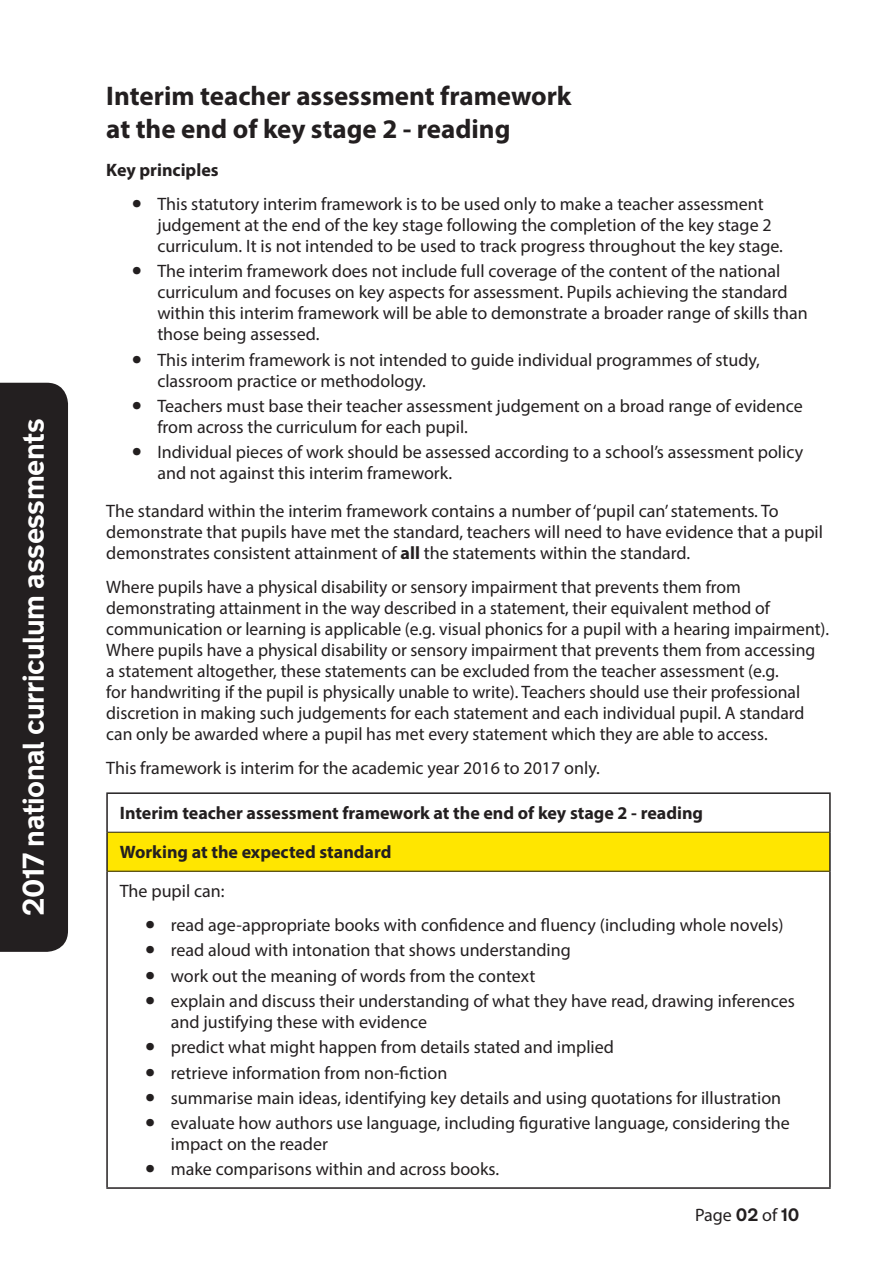
<style>
.page{position:relative;width:893px;height:1263px;background:#fff}
.page>*{position:absolute;margin:0;border:0;box-sizing:border-box;transform-origin:0 0}
.t1{font:700 30px "New Transport";letter-spacing:-.015em;color:#fff}
.t2{font:300 30px "New Transport";letter-spacing:-.02em;color:#fff}
.H2_-_Section_Title{font:700 27px/33px "Myriad Pro";color:#231f20}
.P__paragraph_text{font:18px/21px "Myriad Pro";color:#231f20}
.P__paragraph_text-2{font:700 18px "Myriad Pro";color:#231f20}
.s1{font-size:36px}
.s2{font-weight:700}
.s3{font-family:"New Transport";font-weight:700}
</style>
<div class="page">
<div style="left:0;top:383px;width:68px;height:569px;background:#231f20"></div>
<div style="left:107px;top:832px;width:723px;height:39px;background:#ffe600"></div>
<hr style="left:106px;top:792px;width:725px;height:2px;background:#231f20">
<hr style="left:106px;top:794px;width:2px;height:38px;background:#231f20">
<hr style="left:829px;top:794px;width:2px;height:38px;background:#231f20">
<hr style="left:106px;top:832px;width:2px;height:39px;background:#231f20">
<hr style="left:829px;top:832px;width:2px;height:39px;background:#231f20">
<hr style="left:106px;top:871px;width:2px;height:316px;background:#231f20">
<hr style="left:829px;top:871px;width:2px;height:316px;background:#231f20">
<hr style="left:106px;top:1187px;width:725px;height:2px;background:#231f20">
<hr style="left:108px;top:832px;width:721px;height:1px;background:#231f20">
<hr style="left:108px;top:871px;width:721px;height:1px;background:#231f20">
<h1 class="t1" style="left:14px;top:916px;width:499px;rotate:-90deg">2017 national curriculum assessments</h1>
<h1 class="t2" style="left:15px;top:881px;width:429px;rotate:-90deg">National Curriculum asse sments</h1>
<p class="H2_-_Section_Title" style="left:106px;top:79px;width:467px">Interim teacher assessment framework at the end of key stage 2 - reading</p>
<p class="P__paragraph_text-2" style="left:106px;top:158px;width:114px">Key principles</p>
<p class="P__paragraph_text" style="left:157px;top:193px;width:627px;text-indent:-26px"><span class="s1">•</span> This statutory interim framework is to be used only to make a teacher assessment judgement at the end of the key stage following the completion of the key stage 2 curriculum. It is not intended to be used to track progress throughout the key stage.</p>
<p class="P__paragraph_text" style="left:157px;top:260px;width:652px;text-indent:-26px"><span class="s1">•</span> The interim framework does not include full coverage of the content of the national curriculum and focuses on key aspects for assessment. Pupils achieving the standard within this interim framework will be able to demonstrate a broader range of skills than those being assessed.</p>
<p class="P__paragraph_text" style="left:157px;top:349px;width:604px;text-indent:-26px"><span class="s1">•</span> This interim framework is not intended to guide individual programmes of study, classroom practice or methodology.</p>
<p class="P__paragraph_text" style="left:157px;top:395px;width:647px;text-indent:-26px"><span class="s1">•</span> Teachers must base their teacher assessment judgement on a broad range of evidence from across the curriculum for each pupil.</p>
<p class="P__paragraph_text" style="left:157px;top:441px;width:647px;text-indent:-26px"><span class="s1">•</span> Individual pieces of work should be assessed according to a school’s assessment policy and not against this interim framework.</p>
<p class="P__paragraph_text" style="left:106px;top:500px;width:718px">The standard within the interim framework contains a number of ‘pupil can’ statements. To demonstrate that pupils have met the standard, teachers will need to have evidence that a pupil demonstrates consistent attainment of <span class="s2">all</span> the statements within the standard.</p>
<p class="P__paragraph_text" style="left:106px;top:576px;width:724px">Where pupils have a physical disability or sensory impairment that prevents them from demonstrating attainment in the way described in a statement, their equivalent method of communication or learning is applicable (e.g. visual phonics for a pupil with a hearing impairment).<br>Where pupils have a physical disability or sensory impairment that prevents them from accessing<br>a statement altogether, these statements can be excluded from the teacher assessment (e.g.<br>for handwriting if the pupil is physically unable to write). Teachers should use their professional discretion in making such judgements for each statement and each individual pupil. A standard can only be awarded where a pupil has met every statement which they are able to access.</p>
<p class="P__paragraph_text" style="left:106px;top:757px;width:495px">This framework is interim for the academic year 2016 to 2017 only.</p>
<p class="P__paragraph_text-2" style="left:120px;top:802px;width:585px">Interim teacher assessment framework at the end of key stage 2 - reading</p>
<p class="P__paragraph_text-2" style="left:120px;top:841px;width:273px">Working at the expected standard</p>
<p class="P__paragraph_text" style="left:120px;top:881px;width:106px">The pupil can:</p>
<p class="P__paragraph_text" style="left:145px;top:914px;width:640px"><span class="s1">•</span> read age-appropriate books with confidence and fluency (including whole novels)</p>
<p class="P__paragraph_text" style="left:145px;top:940px;width:427px"><span class="s1">•</span> read aloud with intonation that shows understanding</p>
<p class="P__paragraph_text" style="left:145px;top:965px;width:392px"><span class="s1">•</span> work out the meaning of words from the context</p>
<p class="P__paragraph_text" style="left:171px;top:990px;width:625px;text-indent:-26px"><span class="s1">•</span> explain and discuss their understanding of what they have read, drawing inferences and justifying these with evidence</p>
<p class="P__paragraph_text" style="left:145px;top:1036px;width:470px"><span class="s1">•</span> predict what might happen from details stated and implied</p>
<p class="P__paragraph_text" style="left:145px;top:1062px;width:304px"><span class="s1">•</span> retrieve information from non-fiction</p>
<p class="P__paragraph_text" style="left:145px;top:1087px;width:637px"><span class="s1">•</span> summarise main ideas, identifying key details and using quotations for illustration</p>
<p class="P__paragraph_text" style="left:171px;top:1112px;width:620px;text-indent:-26px"><span class="s1">•</span> evaluate how authors use language, including figurative language, considering the impact on the reader</p>
<p class="P__paragraph_text" style="left:145px;top:1158px;width:355px"><span class="s1">•</span> make comparisons within and across books.</p>
<p class="P__paragraph_text" style="left:695px;top:1204px;width:106px">Page <span class="s3">02</span> of <span class="s3">10</span></p>
</div>
